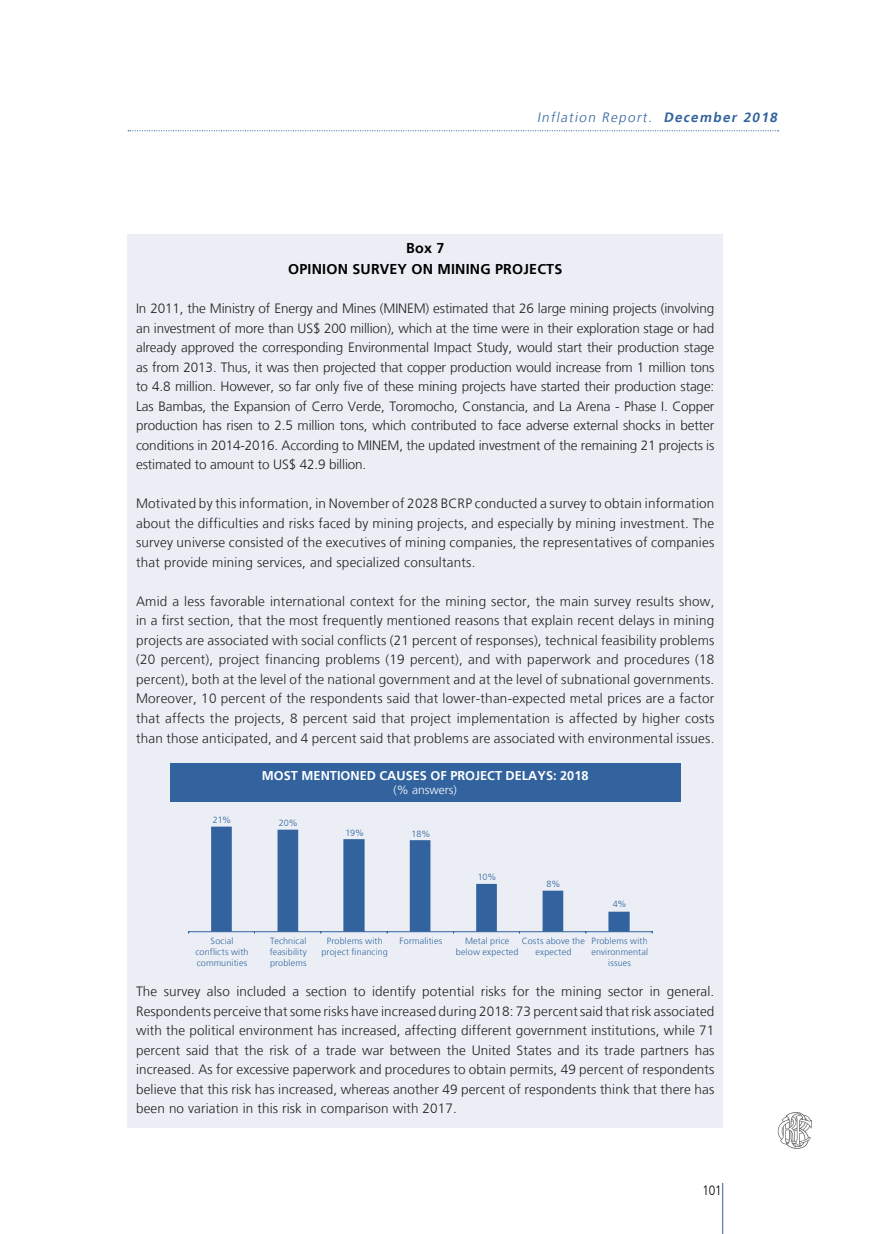
<style>
.page{position:relative;width:893px;height:1234px;background:#fff}
.page>*{position:absolute;margin:0;border:0;box-sizing:border-box;transform-origin:0 0}
.t1{font:700 14.25px/20.2px "Frutiger LT";letter-spacing:.015em;color:#000;text-align:center}
.t2{font:300 13.5px/19.5px "Frutiger LT";letter-spacing:.015em;color:#212121;text-align:justify}
.t3{font:italic 300 13.5px "Frutiger LT";color:#32639e}
.t4{font:300 13.5px "Frutiger LT";color:#000;scale:.88 1}
.t5{font:700 12.75px "Frutiger LT";color:#fff}
.t6{font:300 12px "Frutiger LT";color:#fff}
.t7{font:300 9px/10.8px "Frutiger LT";letter-spacing:.015em;color:#32639e;text-align:center}
.s1{font-weight:700}
</style>
<div class="page">
<svg style="left:128px;top:130px;width:651px;height:1px"></svg>
<hr style="left:722px;top:1182px;width:1px;height:51px;background:#32639e">
<svg style="left:778px;top:1112px;width:34px;height:37px"></svg>
<div style="left:128px;top:234px;width:595px;height:893px;background:#ebeff5"></div>
<div style="left:170px;top:762px;width:510px;height:39px;background:#32639e"></div>
<hr style="left:189px;top:931px;width:463px;height:1px;background:#32639e">
<svg style="left:211px;top:826px;width:419px;height:106px"></svg>
<p class="t3" style="left:537px;top:110px;width:244px">Inflation Report. <span class="s1">December 2018</span></p>
<p class="t1" style="left:288px;top:238px;width:276px">Box 7<br>OPINION SURVEY ON MINING PROJECTS</p>
<p class="t2" style="left:136px;top:299px;width:580px">In 2011, the Ministry of Energy and Mines (MINEM) estimated that 26 large mining projects (involving an investment of more than US$ 200 million), which at the time were in their exploration stage or had already approved the corresponding Environmental Impact Study, would start their production stage as from 2013. Thus, it was then projected that copper production would increase from 1 million tons to 4.8 million. However, so far only five of these mining projects have started their production stage:<br>Las Bambas, the Expansion of Cerro Verde, Toromocho, Constancia, and La Arena - Phase I. Copper production has risen to 2.5 million tons, which contributed to face adverse external shocks in better conditions in 2014-2016. According to MINEM, the updated investment of the remaining 21 projects is estimated to amount to US$ 42.9 billion.</p>
<p class="t2" style="left:136px;top:494px;width:580px">Motivated by this information, in November of 2028 BCRP conducted a survey to obtain information about the difficulties and risks faced by mining projects, and especially by mining investment. The survey universe consisted of the executives of mining companies, the representatives of companies that provide mining services, and specialized consultants.</p>
<p class="t2" style="left:136px;top:591px;width:580px">Amid a less favorable international context for the mining sector, the main survey results show, in a first section, that the most frequently mentioned reasons that explain recent delays in mining projects are associated with social conflicts (21 percent of responses), technical feasibility problems (20 percent), project financing problems (19 percent), and with paperwork and procedures (18 percent), both at the level of the national government and at the level of subnational governments.<br>Moreover, 10 percent of the respondents said that lower-than-expected metal prices are a factor that affects the projects, 8 percent said that project implementation is affected by higher costs than those anticipated, and 4 percent said that problems are associated with environmental issues.</p>
<p class="t7" style="left:213px;top:814px;width:20px">21%</p>
<p class="t7" style="left:196px;top:935px;width:54px">Social conflicts with communities</p>
<p class="t5" style="left:262px;top:767px;width:328px">MOST MENTIONED CAUSES OF PROJECT DELAYS: 2018</p>
<p class="t6" style="left:394px;top:783px;width:65px">(% answers)</p>
<p class="t7" style="left:279px;top:817px;width:21px">20%</p>
<p class="t7" style="left:345px;top:827px;width:20px">19%</p>
<p class="t7" style="left:412px;top:828px;width:20px">18%</p>
<p class="t7" style="left:270px;top:935px;width:38px">Technical</p>
<p class="t7" style="left:400px;top:935px;width:44px">Formalities</p>
<p class="t7" style="left:270px;top:946px;width:38px;text-align:left">feasibility problems</p>
<p class="t7" style="left:321px;top:935px;width:68px">Problems with project financing</p>
<p class="t7" style="left:478px;top:871px;width:20px">10%</p>
<p class="t7" style="left:546px;top:878px;width:15px">8%</p>
<p class="t7" style="left:613px;top:898px;width:15px">4%</p>
<p class="t7" style="left:522px;top:935px;width:65px">Costs above the expected</p>
<p class="t7" style="left:591px;top:935px;width:58px">Problems with environmental issues</p>
<p class="t7" style="left:456px;top:935px;width:64px">Metal price below expected</p>
<p class="t2" style="left:136px;top:981px;width:580px">The survey also included a section to identify potential risks for the mining sector in general.<br>Respondents perceive that some risks have increased during 2018: 73 percent said that risk associated with the political environment has increased, affecting different government institutions, while 71 percent said that the risk of a trade war between the United States and its trade partners has increased. As for excessive paperwork and procedures to obtain permits, 49 percent of respondents believe that this risk has increased, whereas another 49 percent of respondents think that there has been no variation in this risk in comparison with 2017.</p>
<p class="t4" style="left:702px;top:1182px;width:24px">101</p>
</div>
